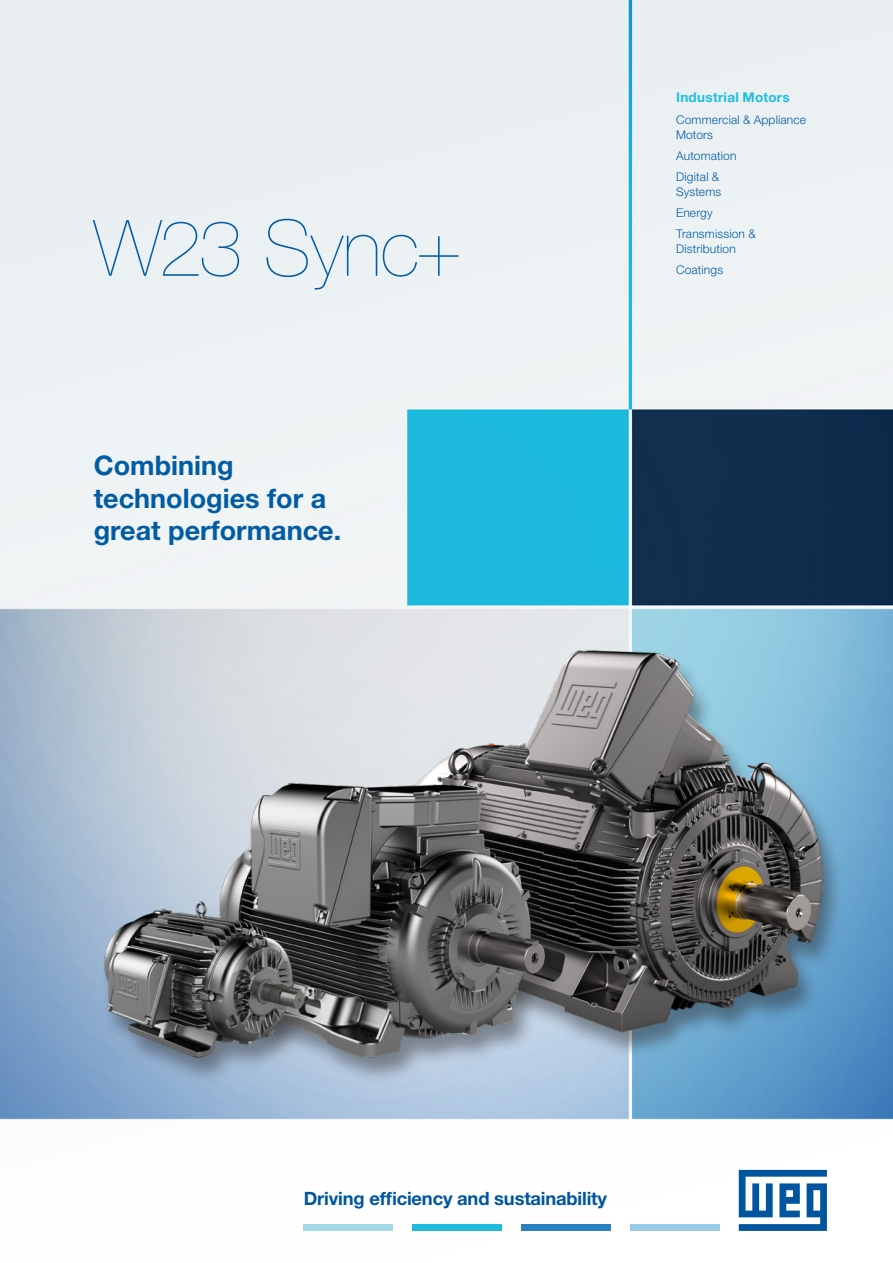
<style>
.page{position:relative;width:893px;height:1263px;background:#fff}
.page>*{position:absolute;margin:0;border:0;box-sizing:border-box;transform-origin:0 0}
._0-TEXTO{font:200 78px "Helvetica Neue LT Std";letter-spacing:-.015em;color:#015ca3}
._11___HeadTable_CENTERED_HN67_6pt{font:700 27px/32.4px "Helvetica Neue LT Pro";color:#015ca3}
.t1{font:700 18.3px "Helvetica Neue LT Pro";letter-spacing:-.01em;color:#00569e}
.t2{font:700 13.5px "Helvetica Neue LT Pro";letter-spacing:.02em;color:#1cbfdf}
.t3{font:300 12px "Helvetica Neue LT Pro";letter-spacing:.015em;color:#015ca3}
</style>
<div class="page">
<img style="left:0;top:0;width:893px;height:1231px">
<svg style="left:739px;top:1170px;width:88px;height:61px"></svg>
<div style="left:304px;top:1224px;width:89px;height:7px;background:#a4d8e6"></div>
<div style="left:413px;top:1224px;width:89px;height:7px;background:#20bade"></div>
<div style="left:521px;top:1224px;width:89px;height:7px;background:#2882c0"></div>
<div style="left:630px;top:1224px;width:89px;height:7px;background:#97cbe7"></div>
<img style="left:362px;top:631px;width:510px;height:434px">
<div style="left:214px;top:784px;width:353px;height:307px;background:#231f20;opacity:.44"></div>
<img style="left:177px;top:757px;width:406px;height:314px">
<div style="left:99px;top:903px;width:227px;height:182px;background:#231f20;opacity:.44"></div>
<img style="left:81px;top:881px;width:238px;height:184px">
<p class="_0-TEXTO" style="left:94px;top:203px;width:370px">W23 Sync+</p>
<p class="_11___HeadTable_CENTERED_HN67_6pt" style="left:94px;top:449px;width:249px">Combining technologies for a great performance.</p>
<p class="t2" style="left:676px;top:89px;width:115px">Industrial Motors</p>
<p class="t3" style="left:676px;top:112px;width:132px">Commercial &amp; Appliance</p>
<p class="t3" style="left:676px;top:127px;width:38px">Motors</p>
<p class="t3" style="left:676px;top:148px;width:62px">Automation</p>
<p class="t3" style="left:676px;top:169px;width:45px">Digital &amp;</p>
<p class="t3" style="left:676px;top:184px;width:47px">Systems</p>
<p class="t3" style="left:676px;top:205px;width:38px">Energy</p>
<p class="t3" style="left:676px;top:226px;width:81px">Transmission &amp;</p>
<p class="t3" style="left:676px;top:241px;width:61px">Distribution</p>
<p class="t3" style="left:676px;top:262px;width:48px">Coatings</p>
<p class="t1" style="left:304px;top:1187px;width:305px">Driving efficiency and sustainability</p>
</div>
